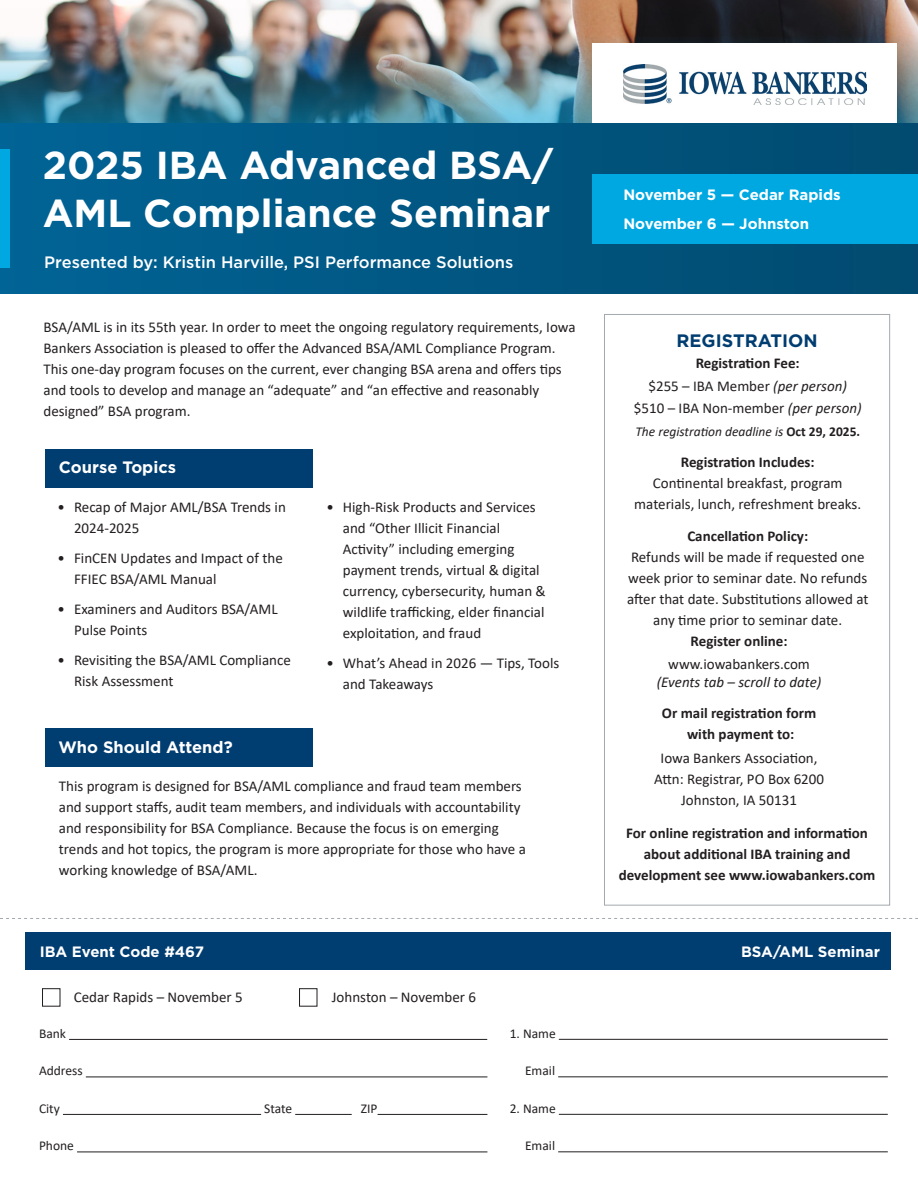
<style>
.page{position:relative;width:918px;height:1188px;background:#fff}
.page>*{position:absolute;margin:0;border:0;box-sizing:border-box;transform-origin:0 0}
.Main_Header{font:700 39px/48px "Gotham";color:#fff}
.t1{font:700 18px "Gotham";color:#003d71}
.Presented_by_text{font:500 16.5px "Gotham";color:#fff}
.SubHeader{font:700 16.5px "Gotham";color:#fff}
.Body_Text{font:15px/21px "Calibri";color:#231f20}
.t2{font:700 15px/21px "Calibri";color:#231f20;text-align:center}
.Header_Date_and_Location{font:700 15px "Gotham";color:#fff}
.t3{font:italic 15px "Calibri";color:#231f20}
.t4{font:13.5px "Calibri";color:#231f20}
.t5{font:italic 13.5px "Calibri";color:#231f20}
.s1{font-style:italic}
.s2{font-weight:700;font-style:normal}
</style>
<div class="page">
<div style="left:45px;top:449px;width:268px;height:39px;background:#003d71"></div>
<div style="left:604px;top:314px;width:286px;height:592px;border:1px solid #a3a9ad"></div>
<img style="left:47px;top:0;width:871px;height:9px">
<img style="left:0;top:9px;width:918px;height:115px">
<div style="left:593px;top:44px;width:304px;height:124px;background:#fff"></div>
<div style="left:0;top:124px;width:918px;height:169px;background:linear-gradient(to right,#016395,#014a6f)"></div>
<div style="left:45px;top:728px;width:268px;height:38px;background:#003d71"></div>
<img style="left:623px;top:64px;width:243px;height:40px">
<div style="left:593px;top:174px;width:325px;height:69px;background:#00a8e2"></div>
<hr style="left:69px;top:1039px;width:418px;height:1px;background:#231f20">
<hr style="left:86px;top:1076px;width:401px;height:1px;background:#231f20">
<hr style="left:63px;top:1114px;width:198px;height:1px;background:#231f20">
<hr style="left:295px;top:1114px;width:57px;height:1px;background:#231f20">
<hr style="left:378px;top:1114px;width:109px;height:1px;background:#231f20">
<hr style="left:77px;top:1151px;width:410px;height:1px;background:#231f20">
<hr style="left:559px;top:1039px;width:329px;height:1px;background:#231f20">
<hr style="left:558px;top:1076px;width:330px;height:1px;background:#231f20">
<hr style="left:559px;top:1114px;width:329px;height:1px;background:#231f20">
<hr style="left:558px;top:1151px;width:330px;height:1px;background:#231f20">
<div style="left:26px;top:933px;width:865px;height:37px;background:#003d71"></div>
<svg style="left:0;top:918px;width:918px;height:1px"></svg>
<div style="left:0;top:149px;width:10px;height:119px;background:#00a8e2"></div>
<div style="left:42px;top:988px;width:19px;height:19px;border:1px solid #231f20"></div>
<div style="left:299px;top:988px;width:19px;height:19px;border:1px solid #231f20"></div>
<p class="Main_Header" style="left:43px;top:141px;width:512px">2025 IBA Advanced BSA/<br>AML Compliance Seminar</p>
<p class="Presented_by_text" style="left:44px;top:252px;width:471px">Presented by: Kristin Harville, PSI Performance Solutions</p>
<p class="Body_Text" style="left:44px;top:316px;width:534px">BSA/AML is in its 55th year. In order to meet the ongoing regulatory requirements, Iowa Bankers Association is pleased to offer the Advanced BSA/AML Compliance Program.<br>This one-day program focuses on the current, ever changing BSA arena and offers tips and tools to develop and manage an “adequate” and “an effective and reasonably designed” BSA program.</p>
<p class="SubHeader" style="left:59px;top:457px;width:119px">Course Topics</p>
<p class="Body_Text" style="left:74px;top:496px;width:213px;text-indent:-16px">• Recap of Major AML/BSA Trends in<br>2024-2025</p>
<p class="Body_Text" style="left:74px;top:547px;width:210px;text-indent:-16px">• FinCEN Updates and Impact of the<br>FFIEC BSA/AML Manual</p>
<p class="Body_Text" style="left:74px;top:598px;width:205px;text-indent:-16px">• Examiners and Auditors BSA/AML<br>Pulse Points</p>
<p class="Body_Text" style="left:74px;top:649px;width:218px;text-indent:-16px">• Revisiting the BSA/AML Compliance<br>Risk Assessment</p>
<p class="Body_Text" style="left:343px;top:496px;width:205px;text-indent:-16px">• High-Risk Products and Services and “Other Illicit Financial<br>Activity” including emerging payment trends, virtual &amp; digital currency, cybersecurity, human &amp; wildlife trafficking, elder financial exploitation, and fraud</p>
<p class="Body_Text" style="left:343px;top:652px;width:218px;text-indent:-16px">• What’s Ahead in 2026 — Tips, Tools and Takeaways</p>
<p class="SubHeader" style="left:58px;top:736px;width:176px">Who Should Attend?</p>
<p class="Body_Text" style="left:59px;top:775px;width:468px">This program is designed for BSA/AML compliance and fraud team members and support staffs, audit team members, and individuals with accountability and responsibility for BSA Compliance. Because the focus is on emerging trends and hot topics, the program is more appropriate for those who have a working knowledge of BSA/AML.</p>
<p class="Header_Date_and_Location" style="left:40px;top:942px;width:166px">IBA Event Code #467</p>
<p class="Body_Text" style="left:74px;top:986px;width:170px">Cedar Rapids – November 5</p>
<p class="Body_Text" style="left:332px;top:986px;width:146px">Johnston – November 6</p>
<p class="t4" style="left:39px;top:1024px;width:29px">Bank</p>
<p class="t4" style="left:39px;top:1062px;width:45px">Address</p>
<p class="t4" style="left:39px;top:1099px;width:22px">City</p>
<p class="t4" style="left:264px;top:1099px;width:30px">State</p>
<p class="t4" style="left:361px;top:1099px;width:18px">ZIP</p>
<p class="t4" style="left:39px;top:1137px;width:36px">Phone</p>
<p class="t4" style="left:510px;top:1024px;width:47px">1. Name</p>
<p class="t4" style="left:525px;top:1061px;width:32px">Email</p>
<p class="t4" style="left:510px;top:1099px;width:47px">2. Name</p>
<p class="t4" style="left:525px;top:1136px;width:32px">Email</p>
<p class="Header_Date_and_Location" style="left:623px;top:185px;width:219px">November 5 — Cedar Rapids</p>
<p class="Header_Date_and_Location" style="left:623px;top:214px;width:187px">November 6 — Johnston</p>
<p class="t1" style="left:677px;top:328px;width:142px">REGISTRATION</p>
<p class="t2" style="left:696px;top:353px;width:106px">Registration Fee:</p>
<p class="Body_Text" style="left:649px;top:375px;width:200px">$255 – IBA Member <span class="s1">(per person)</span></p>
<p class="Body_Text" style="left:634px;top:397px;width:229px">$510 – IBA Non-member <span class="s1">(per person)</span></p>
<p class="t5" style="left:635px;top:422px;width:226px">The registration deadline is <span class="s2">Oct 29, 2025.</span></p>
<p class="t2" style="left:681px;top:452px;width:135px">Registration Includes:</p>
<p class="Body_Text" style="left:634px;top:472px;width:228px;text-align:center">Continental breakfast, program materials, lunch, refreshment breaks.</p>
<p class="t2" style="left:687px;top:525px;width:122px">Cancellation Policy:</p>
<p class="Body_Text" style="left:627px;top:546px;width:243px;text-align:center">Refunds will be made if requested one week prior to seminar date. No refunds after that date. Substitutions allowed at any time prior to seminar date.</p>
<p class="t2" style="left:691px;top:630px;width:98px">Register online:</p>
<p class="Body_Text" style="left:668px;top:653px;width:143px">www.iowabankers.com</p>
<p class="t3" style="left:657px;top:671px;width:166px">(Events tab – scroll to date)</p>
<p class="t2" style="left:662px;top:702px;width:156px">Or mail registration form</p>
<p class="t2" style="left:687px;top:723px;width:109px">with payment to:</p>
<p class="Body_Text" style="left:661px;top:747px;width:159px">Iowa Bankers Association,</p>
<p class="Body_Text" style="left:654px;top:768px;width:172px">Attn: Registrar, PO Box 6200</p>
<p class="Body_Text" style="left:681px;top:789px;width:117px">Johnston, IA 50131</p>
<p class="t2" style="left:619px;top:822px;width:258px">For online registration and information about additional IBA training and development see www.iowabankers.com</p>
<p class="Header_Date_and_Location" style="left:741px;top:942px;width:140px">BSA/AML Seminar</p>
</div>
